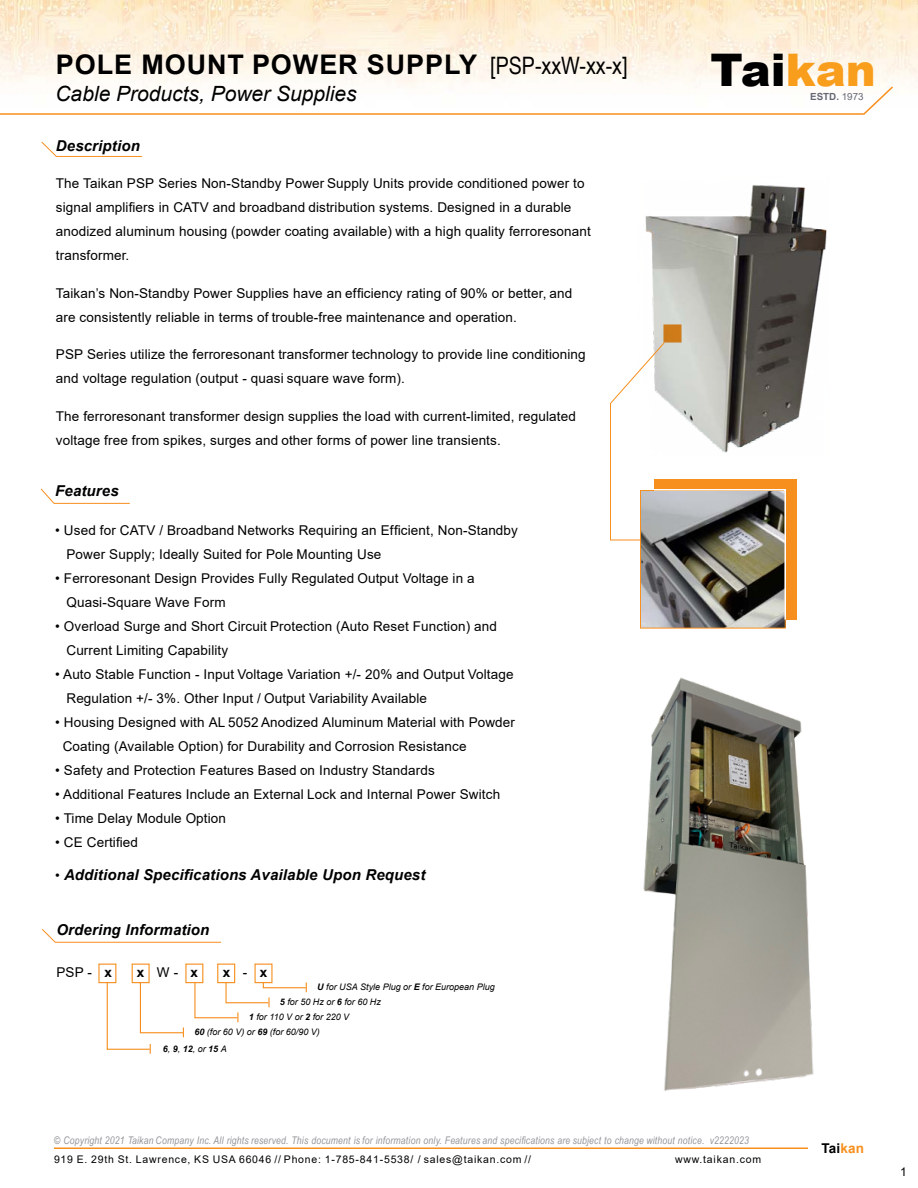
<style>
.page{position:relative;width:918px;height:1188px;background:#fff}
.page>*{position:absolute;margin:0;border:0;box-sizing:border-box;transform-origin:0 0}
.t1{font:900 45px "Arial";color:#000}
.t2{font:700 27px "Arial";letter-spacing:.035em;color:#000}
.t3{font:italic 21px "Arial";color:#000}
.t4{font:italic 700 15px "Arial";letter-spacing:.01em;color:#000}
.t5{font:13.5px/24px "Arial";letter-spacing:.01em;color:#000}
.t6{font:700 13.5px "Arial";letter-spacing:.01em;color:#000}
.t7{font:12px "Arial";color:#000}
.t8{font:italic 10.5px "Arial Narrow";letter-spacing:.02em;color:#939598}
.t9{font:10.5px "Arial";letter-spacing:.075em;color:#000}
.t10{font:700 9.75px "Arial";color:#666874}
.t11{font:italic 9px "Arial";color:#000}
.t12{font:italic 700 9px "Arial";color:#000}
.s1{font-family:"Arial Narrow";font-weight:400;font-size:24px}
.s2{font-weight:400;font-style:normal;font-size:13.5px}
.s3{font-weight:700}
.s4{font-weight:400}
.s5{color:#f99d1c}
.s6{color:#f78f1e}
</style>
<div class="page">
<img style="left:0;top:0;width:918px;height:88px">
<svg style="left:42px;top:929px;width:179px;height:14px"></svg>
<div style="left:132px;top:964px;width:18px;height:19px;border:1px solid #f78f1e"></div>
<div style="left:185px;top:964px;width:18px;height:19px;border:1px solid #f78f1e"></div>
<div style="left:217px;top:964px;width:18px;height:19px;border:1px solid #f78f1e"></div>
<svg style="left:106px;top:981px;width:78px;height:73px"></svg>
<svg style="left:194px;top:981px;width:113px;height:41px"></svg>
<img style="left:645px;top:185px;width:182px;height:239px">
<svg style="left:40px;top:488px;width:90px;height:16px"></svg>
<svg style="left:0;top:85px;width:895px;height:30px"></svg>
<div style="left:654px;top:479px;width:142px;height:141px;background:#f78f1e"></div>
<img style="left:642px;top:621px;width:142px;height:5px">
<img style="left:664px;top:325px;width:18px;height:16px">
<svg style="left:610px;top:341px;width:177px;height:280px"></svg>
<hr style="left:54px;top:1148px;width:754px;height:1px;background:#f78f1e">
<svg style="left:41px;top:141px;width:102px;height:16px"></svg>
<img style="left:643px;top:677px;width:171px;height:414px">
<h2 class="t2" style="left:56px;top:54px;width:573px">POLE MOUNT POWER SUPPLY <span class="s1">[PSP-xxW-xx-x]</span></h2>
<h3 class="t3" style="left:56px;top:85px;width:303px">Cable Products, Power Supplies</h3>
<p class="t4" style="left:56px;top:140px;width:86px">Description</p>
<p class="t5" style="left:56px;top:173px;width:537px">The Taikan PSP Series Non-Standby Power Supply Units provide conditioned power to signal amplifiers in CATV and broadband distribution systems. Designed in a durable anodized aluminum housing (powder coating available) with a high quality ferroresonant transformer.</p>
<p class="t5" style="left:56px;top:282px;width:518px">Taikan’s Non-Standby Power Supplies have an efficiency rating of 90% or better, and are consistently reliable in terms of trouble-free maintenance and operation.</p>
<p class="t5" style="left:56px;top:344px;width:531px">PSP Series utilize the ferroresonant transformer technology to provide line conditioning and voltage regulation (output - quasi square wave form).</p>
<p class="t5" style="left:56px;top:405px;width:522px">The ferroresonant transformer design supplies the load with current-limited, regulated voltage free from spikes, surges and other forms of power line transients.</p>
<p class="t4" style="left:55px;top:485px;width:65px">Features</p>
<p class="t5" style="left:66px;top:520px;width:453px;text-indent:-11px">• Used for CATV / Broadband Networks Requiring an Efficient, Non-Standby<br>Power Supply; Ideally Suited for Pole Mounting Use</p>
<p class="t5" style="left:66px;top:568px;width:410px;text-indent:-11px">• Ferroresonant Design Provides Fully Regulated Output Voltage in a<br>Quasi-Square Wave Form</p>
<p class="t5" style="left:66px;top:616px;width:432px;text-indent:-11px">• Overload Surge and Short Circuit Protection (Auto Reset Function) and<br>Current Limiting Capability</p>
<p class="t5" style="left:66px;top:664px;width:449px;text-indent:-11px">• Auto Stable Function - Input Voltage Variation +/- 20% and Output Voltage<br>Regulation +/- 3%. Other Input / Output Variability Available</p>
<p class="t5" style="left:63px;top:712px;width:454px;text-indent:-8px">• Housing Designed with AL 5052 Anodized Aluminum Material with Powder<br>Coating (Available Option) for Durability and Corrosion Resistance</p>
<p class="t5" style="left:55px;top:760px;width:381px">• Safety and Protection Features Based on Industry Standards</p>
<p class="t5" style="left:55px;top:784px;width:447px">• Additional Features Include an External Lock and Internal Power Switch</p>
<p class="t5" style="left:55px;top:808px;width:172px">• Time Delay Module Option</p>
<p class="t5" style="left:55px;top:832px;width:84px">• CE Certified</p>
<p class="t4" style="left:55px;top:869px;width:372px"><span class="s2">•</span> Additional Specifications Available Upon Request</p>
<p class="t4" style="left:56px;top:924px;width:155px">Ordering Information</p>
<p class="t5" style="left:56px;top:962px;width:57px">PSP - <span class="s3">x</span></p>
<p class="t6" style="left:137px;top:967px;width:63px">x<span class="s4">W-</span>x</p>
<p class="t6" style="left:223px;top:967px;width:46px">x<span class="s4">-</span>x</p>
<p class="t11" style="left:317px;top:983px;width:179px"><span class="s3">U</span> for USA Style Plug or <span class="s3">E</span> for European Plug</p>
<p class="t11" style="left:280px;top:998px;width:103px"><span class="s3">5</span> for 50 Hz or <span class="s3">6</span> for 60 Hz</p>
<p class="t11" style="left:249px;top:1014px;width:102px"><span class="s3">1</span> for 110 V or <span class="s3">2</span> for 220 V</p>
<p class="t11" style="left:194px;top:1029px;width:127px"><span class="s3">60</span> (for 60 V) or <span class="s3">69</span> (for 60/90 V)</p>
<p class="t12" style="left:163px;top:1045px;width:66px">6<span class="s4">,</span> 9<span class="s4">,</span> 12<span class="s4">, or</span> 15 <span class="s4">A</span></p>
<h1 class="t1" style="left:711px;top:54px;width:167px">Tai<span class="s5">kan</span></h1>
<p class="t10" style="left:810px;top:93px;width:55px">ESTD. <span class="s4">1973</span></p>
<p class="t8" style="left:54px;top:1136px;width:697px">© Copyright 2021 Taikan Company Inc. All rights reserved. This document is for information only. Features and specifications are subject to change without notice. v2222023</p>
<p class="t9" style="left:54px;top:1155px;width:479px">919 E. 29th St. Lawrence, KS USA 66046 // Phone: 1-785-841-5538/ / sales@taikan.com //</p>
<p class="t9" style="left:675px;top:1155px;width:88px">www.taikan.com</p>
<p class="t6" style="left:822px;top:1143px;width:44px">Tai<span class="s6">kan</span></p>
<p class="t7" style="left:900px;top:1167px;width:8px">1</p>
</div>
